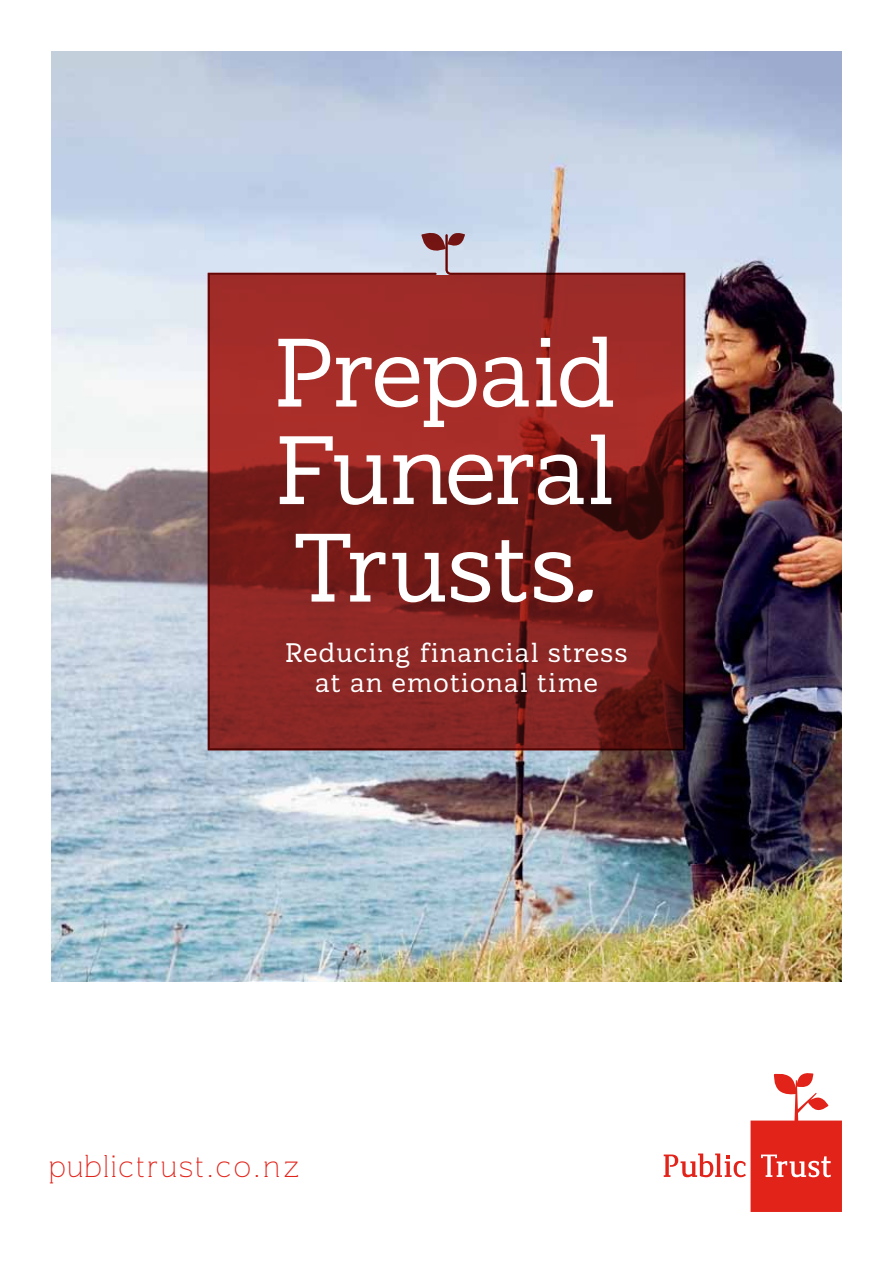
<style>
.page{position:relative;width:893px;height:1263px;background:#fff}
.page>*{position:absolute;margin:0;border:0;box-sizing:border-box;transform-origin:0 0}
.t1{font:97.5px/97.5px "Trust";letter-spacing:-.015em;color:#fff;text-align:justify}
.t2{font:100 31.2px "Trust";letter-spacing:.08em;color:#e2231a}
.t3{font:27px/30px "Trust";letter-spacing:.04em;color:#fff;text-align:center}
</style>
<div class="page">
<img style="left:51px;top:51px;width:791px;height:930px">
<svg style="left:207px;top:233px;width:479px;height:518px;background:#b7b0be"></svg>
<svg style="left:422px;top:231px;width:43px;height:21px"></svg>
<svg style="left:210px;top:275px;width:473px;height:473px;background:#882320"></svg>
<svg style="left:664px;top:1073px;width:178px;height:139px"></svg>
<h1 class="t1" style="left:275px;top:330px;width:343px">Prepaid Funeral Trusts↔</h1>
<p class="t3" style="left:285px;top:639px;width:344px">Reducing financial stress at an emotional time</p>
<p class="t2" style="left:49px;top:1150px;width:252px">publictrust.co.nz</p>
</div>
